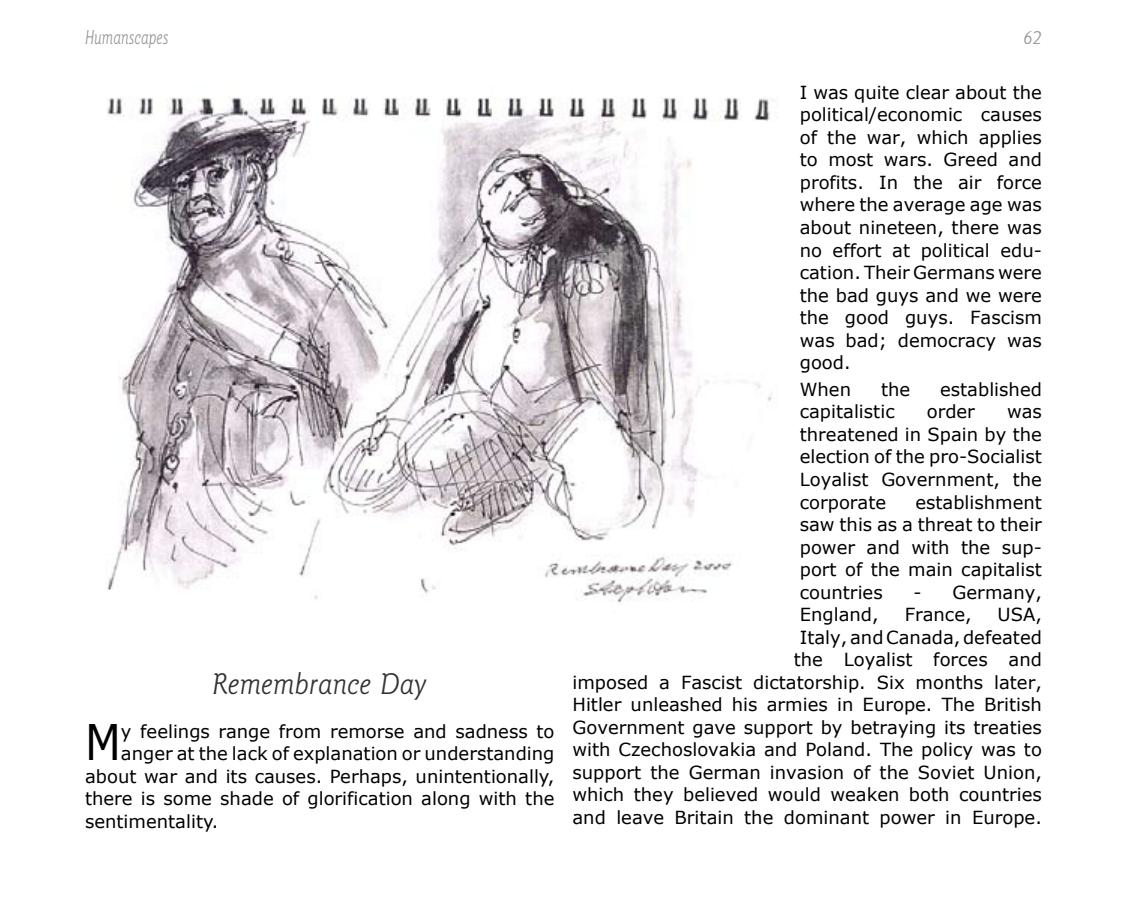
<style>
.page{position:relative;width:1127px;height:915px;background:#fff}
.page>*{position:absolute;margin:0;border:0;box-sizing:border-box;transform-origin:0 0}
.t1{font:48.9px "Verdana";color:#000;scale:.87 1}
.t2{font:italic 27px "EFN Goldy OT";color:#323232}
.t3{font:18px/22.5px "Verdana";color:#000}
.t4{font:italic 18px "EFN Goldy OT";color:#939598;scale:.8 1}
.t5{font:italic 18px "EFN Goldy OT";color:#939598}
</style>
<div class="page">
<img style="left:107px;top:97px;width:668px;height:506px">
<p class="t4" style="left:85px;top:27px;width:106px">Humanscapes</p>
<p class="t5" style="left:1023px;top:27px;width:20px">62</p>
<h2 class="t2" style="left:212px;top:668px;width:216px">Remembrance Day</h2>
<h1 class="t1" style="left:85px;top:711px;width:43px">M</h1>
<p class="t3" style="left:121px;top:719px;width:435px">y feelings range from remorse and sadness to</p>
<p class="t3" style="left:121px;top:741px;width:435px">anger at the lack of explanation or understanding</p>
<p class="t3" style="left:85px;top:764px;width:471px">about war and its causes. Perhaps, unintentionally,</p>
<p class="t3" style="left:85px;top:786px;width:471px">there is some shade of glorification along with the</p>
<p class="t3" style="left:85px;top:809px;width:135px">sentimentality.</p>
<p class="t3" style="left:800px;top:80px;width:244px">I was quite clear about the political/economic causes of the war, which applies to most wars. Greed and profits. In the air force where the average age was about nineteen, there was no effort at political edu&shy;cation. Their Germans were the bad guys and we were the good guys. Fascism was bad; democracy was good.</p>
<p class="t3" style="left:800px;top:377px;width:53px">When</p>
<p class="t3" style="left:881px;top:377px;width:31px">the</p>
<p class="t3" style="left:940px;top:377px;width:103px">established</p>
<p class="t3" style="left:800px;top:400px;width:96px">capitalistic</p>
<p class="t3" style="left:927px;top:400px;width:50px">order</p>
<p class="t3" style="left:800px;top:400px;width:244px;text-align:justify;text-indent:207px">was threatened in Spain by the election of the pro-Socialist Loyalist Government, the corporate</p>
<p class="t3" style="left:800px;top:490px;width:244px;text-indent:116px">establishment saw this as a threat to their power and with the sup&shy;port of the main capitalist countries</p>
<p class="t3" style="left:913px;top:580px;width:130px">- Germany,</p>
<p class="t3" style="left:800px;top:602px;width:80px">England,</p>
<p class="t3" style="left:905px;top:602px;width:68px">France,</p>
<p class="t3" style="left:572px;top:602px;width:471px;text-align:right">USA,<br>Italy, and Canada, defeated<br>the Loyalist forces and<br>imposed a Fascist dictatorship. Six months later, Hitler unleashed his armies in Europe. The British Government gave support by betraying its treaties with Czechoslovakia and Poland. The policy was to support the German invasion of the Soviet Union, which they believed would weaken both countries and leave Britain the dominant power in Europe.</p>
</div>
